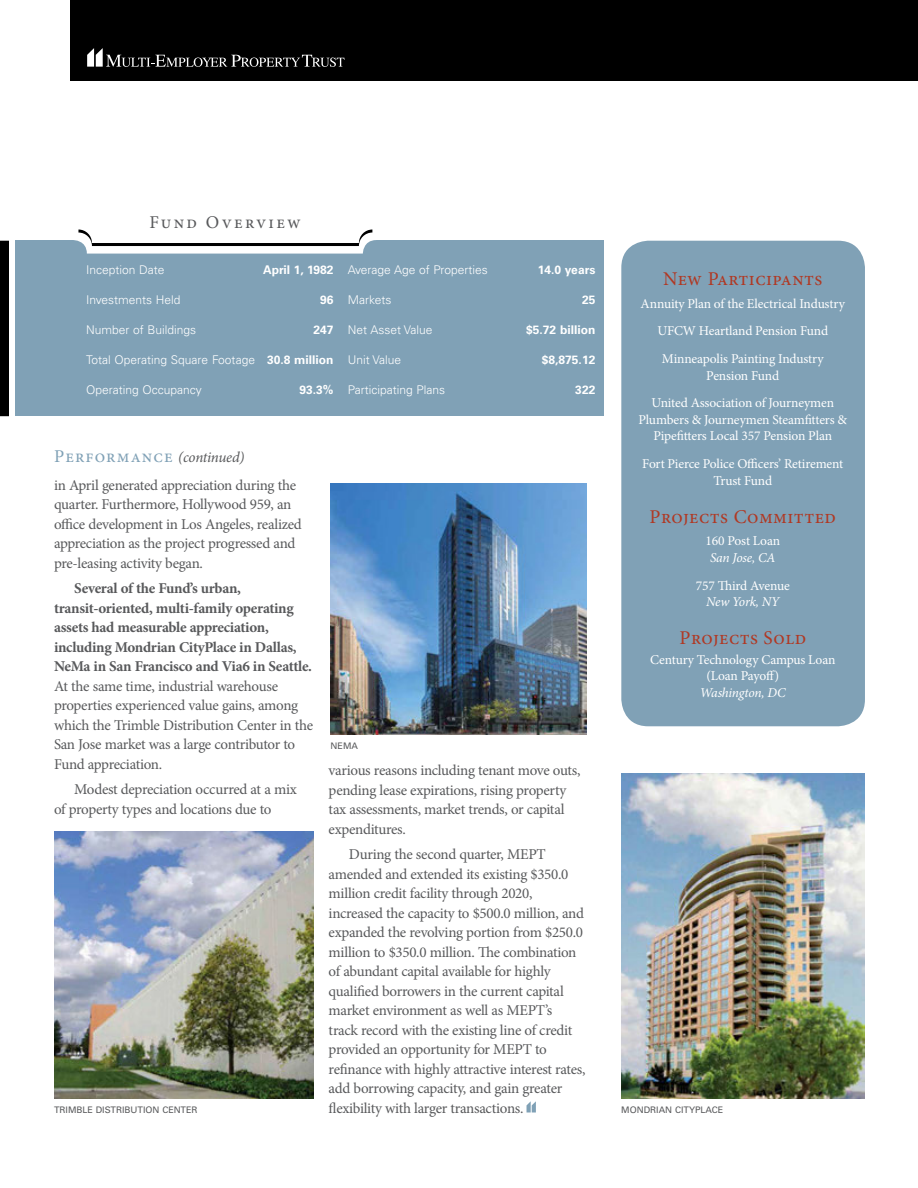
<style>
.page{position:relative;width:918px;height:1188px;background:#fff}
.page>*{position:absolute;margin:0;border:0;box-sizing:border-box;transform-origin:0 0}
.t1{font:19.5px "Minion Pro";letter-spacing:.02em;color:#b03823}
.t2{font:18px "Minion Pro";letter-spacing:.06em;color:#80a1b6}
.t3{font:18px "Minion Pro";letter-spacing:.125em;color:#58595b}
.t4{font:15px/19.5px "Minion Pro";letter-spacing:-.02em;color:#58595b}
.t5{font:700 15px/19.5px "Minion Pro";letter-spacing:-.02em;color:#58595b}
.t6{font:13.5px/27.8px "Minion Pro";letter-spacing:-.015em;color:#fff;text-align:center}
.t7{font:italic 13.5px "Minion Pro";letter-spacing:-.02em;color:#fff}
.t8{font:300 12px "Univers LT Std";color:#fff}
.t9{font:700 12px "Univers LT Std";color:#fff}
.t10{font:9px "Univers LT Std";color:#58595b}
.s1{font-weight:700}
.s2{font-style:italic;font-size:15px;color:#58595b}
</style>
<div class="page">
<div style="left:71px;top:0;width:847px;height:81px;background:#000"></div>
<svg style="left:87px;top:48px;width:257px;height:19px"></svg>
<div style="left:0;top:241px;width:9px;height:175px;background:#000"></div>
<div style="left:621px;top:241px;width:244px;height:485px;background:#80a1b6;border-radius:27px"></div>
<div style="left:15px;top:241px;width:589px;height:175px;background:#80a1b6"></div>
<div style="left:73px;top:209px;width:303px;height:45px;background:#fff;border-radius:14px"></div>
<svg style="left:78px;top:230px;width:294px;height:16px"></svg>
<svg style="left:527px;top:1101px;width:9px;height:12px"></svg>
<img style="left:621px;top:774px;width:243px;height:324px">
<img style="left:54px;top:831px;width:260px;height:267px">
<img style="left:331px;top:483px;width:255px;height:251px">
<p class="t3" style="left:149px;top:210px;width:153px">Fund Overview</p>
<p class="t8" style="left:86px;top:262px;width:80px">Inception Date</p>
<p class="t9" style="left:263px;top:263px;width:72px">April 1, 1982</p>
<p class="t8" style="left:86px;top:292px;width:96px">Investments Held</p>
<p class="t9" style="left:320px;top:293px;width:15px">96</p>
<p class="t8" style="left:86px;top:322px;width:112px">Number of Buildings</p>
<p class="t9" style="left:314px;top:323px;width:22px">247</p>
<p class="t8" style="left:86px;top:352px;width:249px">Total Operating Square Footage <span class="s1">30.8 million</span></p>
<p class="t8" style="left:86px;top:382px;width:117px">Operating Occupancy</p>
<p class="t9" style="left:300px;top:383px;width:36px">93.3%</p>
<p class="t8" style="left:348px;top:262px;width:142px">Average Age of Properties</p>
<p class="t9" style="left:538px;top:263px;width:59px">14.0 years</p>
<p class="t8" style="left:348px;top:292px;width:45px">Markets</p>
<p class="t9" style="left:582px;top:293px;width:15px">25</p>
<p class="t8" style="left:348px;top:322px;width:86px">Net Asset Value</p>
<p class="t9" style="left:526px;top:323px;width:71px">$5.72 billion</p>
<p class="t8" style="left:348px;top:352px;width:55px">Unit Value</p>
<p class="t9" style="left:542px;top:353px;width:55px">$8,875.12</p>
<p class="t8" style="left:348px;top:382px;width:99px">Participating Plans</p>
<p class="t9" style="left:575px;top:383px;width:22px">322</p>
<p class="t2" style="left:54px;top:444px;width:192px">Performance <span class="s2">(continued)</span></p>
<p class="t4" style="left:54px;top:475px;width:249px">in April generated appreciation during the quarter. Furthermore, Hollywood 959, an office development in Los Angeles, realized appreciation as the project progressed and pre-leasing activity began.</p>
<p class="t5" style="left:54px;top:578px;width:260px;text-indent:20px">Several of the Fund’s urban, transit-oriented, multi-family operating assets had measurable appreciation, including Mondrian CityPlace in Dallas, NeMa in San Francisco and Via6 in Seattle.</p>
<p class="t4" style="left:54px;top:676px;width:261px">At the same time, industrial warehouse properties experienced value gains, among which the Trimble Distribution Center in the San Jose market was a large contributor to Fund appreciation.</p>
<p class="t4" style="left:54px;top:780px;width:244px;text-indent:20px">Modest depreciation occurred at a mix of property types and locations due to</p>
<p class="t10" style="left:331px;top:740px;width:29px">NEMA</p>
<p class="t4" style="left:329px;top:761px;width:253px">various reasons including tenant move outs, pending lease expirations, rising property tax assessments, market trends, or capital expenditures.</p>
<p class="t4" style="left:329px;top:845px;width:258px;text-indent:20px">During the second quarter, MEPT amended and extended its existing $350.0 million credit facility through 2020, increased the capacity to $500.0 million, and expanded the revolving portion from $250.0 million to $350.0 million. The combination of abundant capital available for highly qualified borrowers in the current capital market environment as well as MEPT’s<br>track record with the existing line of credit provided an opportunity for MEPT to refinance with highly attractive interest rates, add borrowing capacity, and gain greater</p>
<h1 class="t1" style="left:663px;top:266px;width:161px">New Participants</h1>
<p class="t6" style="left:641px;top:289px;width:206px">Annuity Plan of the Electrical Industry<br>UFCW Heartland Pension Fund<br>Minneapolis Painting Industry</p>
<p class="t6" style="left:652px;top:361px;width:184px">Pension Fund<br>United Association of Journeymen</p>
<p class="t6" style="left:638px;top:411px;width:210px;line-height:16.5px">Plumbers &amp; Journeymen Steamfitters &amp;<br>Pipefitters Local 357 Pension Plan</p>
<p class="t6" style="left:642px;top:456px;width:202px;line-height:16.5px">Fort Pierce Police Officers’ Retirement<br>Trust Fund</p>
<h1 class="t1" style="left:650px;top:504px;width:188px">Projects Committed</h1>
<p class="t6" style="left:706px;top:527px;width:76px">160 Post Loan</p>
<p class="t7" style="left:710px;top:548px;width:67px">San Jose, CA</p>
<p class="t6" style="left:696px;top:571px;width:96px">757 Third Avenue</p>
<p class="t7" style="left:706px;top:593px;width:75px">New York, NY</p>
<h1 class="t1" style="left:679px;top:625px;width:128px">Projects Sold</h1>
<p class="t6" style="left:650px;top:651px;width:187px;line-height:16.5px">Century Technology Campus Loan (Loan Payoff)</p>
<p class="t7" style="left:700px;top:683px;width:87px">Washington, DC</p>
<p class="t10" style="left:54px;top:1105px;width:145px">TRIMBLE DISTRIBUTION CENTER</p>
<p class="t4" style="left:329px;top:1098px;width:196px">flexibility with larger transactions.</p>
<p class="t10" style="left:621px;top:1104px;width:104px">MONDRIAN CITYPLACE</p>
</div>
